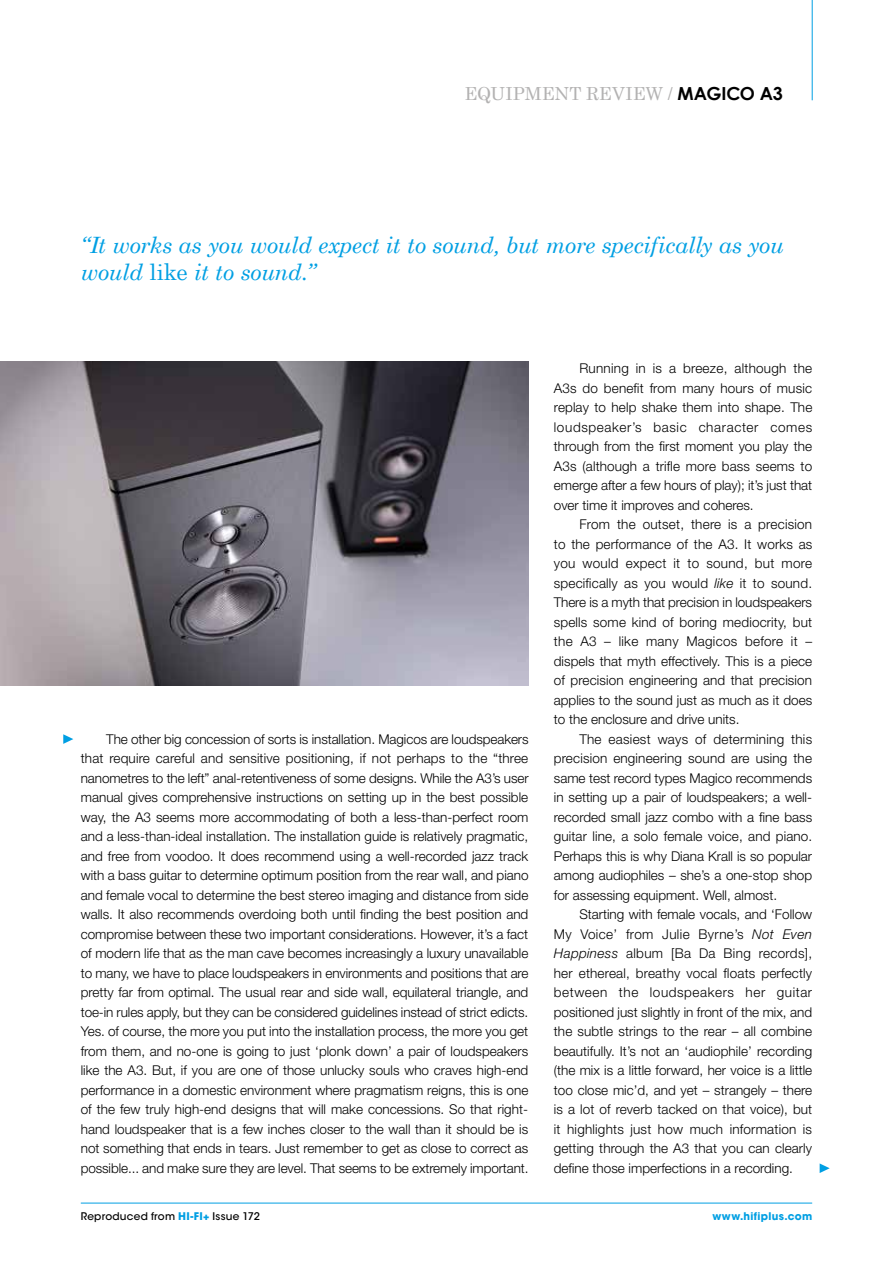
<style>
.page{position:relative;width:893px;height:1263px;background:#fff}
.page>*{position:absolute;margin:0;border:0;box-sizing:border-box;transform-origin:0 0}
.t1{font:italic 22.5px/27px "Century Schoolbook";letter-spacing:-.015em;color:#009fe3}
.t2{font:18px "Century Schoolbook";letter-spacing:-.005em;color:#b3b2b2}
.t3{font:300 13.5px/19.5px "Helvetica Neue LT Std";color:#000;text-align:justify}
.t4{font:500 10.5px "ITC Avant Garde Std";letter-spacing:.02em;color:#000}
.t5{font:700 10.5px "ITC Avant Garde Std";letter-spacing:.03em;color:#009fe3}
.s1{font-family:"Century Gothic";font-weight:700;color:#000}
.s2{font-style:normal}
.s3{font-style:italic}
.s4{font-weight:700;color:#009fe3}
</style>
<div class="page">
<img style="left:0;top:361px;width:528px;height:324px">
<svg style="left:63px;top:734px;width:10px;height:10px"></svg>
<svg style="left:820px;top:1163px;width:10px;height:10px"></svg>
<hr style="left:81px;top:1203px;width:731px;height:1px;background:#009fe3">
<hr style="left:812px;top:0;width:1px;height:100px;background:#009fe3">
<h2 class="t2" style="left:464px;top:83px;width:320px">EQUIPMENT REVIEW / <span class="s1">MAGICO A3</span></h2>
<h1 class="t1" style="left:81px;top:231px;width:704px">“It works as you would expect it to sound, but more specifically as you would <span class="s2">like</span> it to sound.”</h1>
<p class="t3" style="left:81px;top:729px;width:449px;text-indent:26px">The other big concession of sorts is installation. Magicos are loudspeakers that require careful and sensitive positioning, if not perhaps to the “three nanometres to the left” anal-retentiveness of some designs. While the A3’s user manual gives comprehensive instructions on setting up in the best possible way, the A3 seems more accommodating of both a less-than-perfect room and a less-than-ideal installation. The installation guide is relatively pragmatic, and free from voodoo. It does recommend using a well-recorded jazz track with a bass guitar to determine optimum position from the rear wall, and piano and female vocal to determine the best stereo imaging and distance from side walls. It also recommends overdoing both until finding the best position and compromise between these two important considerations. However, it’s a fact of modern life that as the man cave becomes increasingly a luxury unavailable to many, we have to place loudspeakers in environments and positions that are pretty far from optimal. The usual rear and side wall, equilateral triangle, and toe-in rules apply, but they can be considered guidelines instead of strict edicts.<br>Yes. of course, the more you put into the installation process, the more you get from them, and no-one is going to just ‘plonk down’ a pair of loudspeakers like the A3. But, if you are one of those unlucky souls who craves high-end performance in a domestic environment where pragmatism reigns, this is one of the few truly high-end designs that will make concessions. So that right&shy;hand loudspeaker that is a few inches closer to the wall than it should be is not something that ends in tears. Just remember to get as close to correct as possible... and make sure they are level. That seems to be extremely important.</p>
<p class="t3" style="left:554px;top:358px;width:260px;text-indent:26px">Running in is a breeze, although the A3s do benefit from many hours of music replay to help shake them into shape. The loudspeaker’s basic character comes through from the first moment you play the A3s (although a trifle more bass seems to emerge after a few hours of play); it’s just that over time it improves and coheres.</p>
<p class="t3" style="left:554px;top:514px;width:260px;text-indent:26px">From the outset, there is a precision to the performance of the A3. It works as you would expect it to sound, but more specifically as you would <span class="s3">like</span> it to sound.<br>There is a myth that precision in loudspeakers spells some kind of boring mediocrity, but the A3 – like many Magicos before it – dispels that myth effectively. This is a piece of precision engineering and that precision applies to the sound just as much as it does to the enclosure and drive units.</p>
<p class="t3" style="left:554px;top:729px;width:260px;text-indent:26px">The easiest ways of determining this precision engineering sound are using the same test record types Magico recommends in setting up a pair of loudspeakers; a well&shy;recorded small jazz combo with a fine bass guitar line, a solo female voice, and piano.<br>Perhaps this is why Diana Krall is so popular among audiophiles – she’s a one-stop shop for assessing equipment. Well, almost.</p>
<p class="t3" style="left:554px;top:904px;width:260px;text-indent:26px">Starting with female vocals, and ‘Follow My Voice’ from Julie Byrne’s <span class="s3">Not Even Happiness</span> album [Ba Da Bing records], her ethereal, breathy vocal floats perfectly between the loudspeakers her guitar positioned just slightly in front of the mix, and the subtle strings to the rear – all combine beautifully. It’s not an ‘audiophile’ recording (the mix is a little forward, her voice is a little too close mic’d, and yet – strangely – there is a lot of reverb tacked on that voice), but it highlights just how much information is getting through the A3 that you can clearly define those imperfections in a recording.</p>
<p class="t4" style="left:81px;top:1210px;width:181px">Reproduced from <span class="s4">HI-FI+</span> Issue 172</p>
<p class="t5" style="left:712px;top:1210px;width:101px">www.hifiplus.com</p>
</div>
